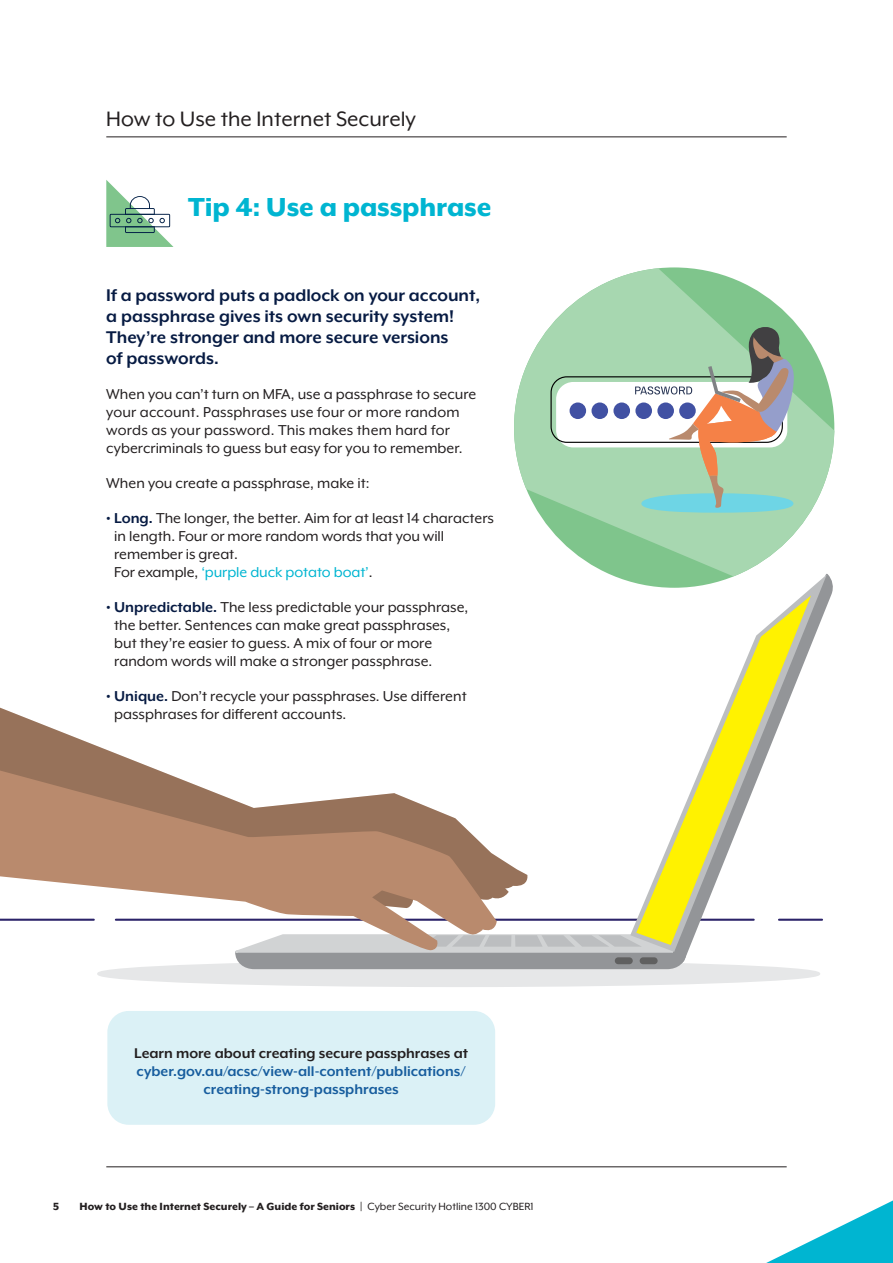
<style>
.page{position:relative;width:893px;height:1263px;background:#fff}
.page>*{position:absolute;margin:0;border:0;box-sizing:border-box;transform-origin:0 0}
.Large_Headline_Red{font:800 30px "Mr Eaves XL Mod OT";letter-spacing:-.005em;color:#00b5d1}
.t1{font:24px "Mr Eaves XL Mod OT";color:#231f20}
.Intro_Paragraph_Bold{font:700 19.5px/21px "Mr Eaves XL Mod OT";color:#071b43}
.Body_Copy_Regular_Bl{font:16.5px/18px "Mr Eaves XL Mod OT";color:#231f20}
.Body_Copy_Regular_Bl-2{font:700 16.2px/18px "Mr Eaves XL Mod OT";color:#175d9e;text-align:center}
.t2{font:800 12px "Mr Eaves XL Mod OT";color:#231f20}
.s1{color:#fff}
.s2{font-weight:700;color:#071b43}
.s3{color:#00b5d1}
.s4{color:#231f20}
.s5{font-weight:400}
</style>
<div class="page">
<svg style="left:514px;top:267px;width:320px;height:315px;fill:#a7d7b0"></svg>
<div style="left:556px;top:382px;width:231px;height:65px;background:#fff;border-radius:17px"></div>
<div style="left:550px;top:376px;width:233px;height:67px;border:1px solid #000;border-radius:16px"></div>
<div style="left:570px;top:402px;width:16px;height:17px;background:#4151a3;border-radius:50%"></div>
<div style="left:591px;top:402px;width:17px;height:17px;background:#4151a3;border-radius:50%"></div>
<div style="left:613px;top:402px;width:17px;height:17px;background:#4151a3;border-radius:50%"></div>
<div style="left:641px;top:493px;width:152px;height:20px;background:#6ed5e5;border-radius:50%"></div>
<svg style="left:635px;top:325px;width:159px;height:184px"></svg>
<hr style="left:116px;top:919px;width:638px;height:2px;background:#2b2369">
<div style="left:98px;top:961px;width:721px;height:25px;background:#e6e7e8;border-radius:50%"></div>
<div style="left:97px;top:960px;width:723px;height:27px;border:2px solid #e6e7e8;border-radius:50%"></div>
<svg style="left:0;top:707px;width:527px;height:192px"></svg>
<svg style="left:668px;top:571px;width:165px;height:400px"></svg>
<svg style="left:630px;top:574px;width:197px;height:378px"></svg>
<svg style="left:636px;top:595px;width:175px;height:350px"></svg>
<svg style="left:224px;top:933px;width:463px;height:37px"></svg>
<div style="left:640px;top:957px;width:18px;height:7px;background:#606060;border-radius:3px"></div>
<div style="left:615px;top:957px;width:18px;height:7px;background:#606060;border-radius:3px"></div>
<svg style="left:0;top:744px;width:497px;height:207px"></svg>
<svg style="left:766px;top:1200px;width:127px;height:63px"></svg>
<hr style="left:106px;top:136px;width:681px;height:1px;background:#231f20">
<hr style="left:106px;top:1166px;width:681px;height:1px;background:#231f20">
<svg style="left:106px;top:180px;width:67px;height:67px"></svg>
<div style="left:107px;top:1011px;width:388px;height:114px;background:#dbf1f6;border-radius:21px"></div>
<h2 class="t1" style="left:106px;top:106px;width:311px">How to Use the Internet Securely</h2>
<p class="Large_Headline_Red" style="left:188px;top:191px;width:312px">Tip 4: Use a passphrase<span class="s1">.</span></p>
<p class="Intro_Paragraph_Bold" style="left:106px;top:285px;width:375px">If a password puts a padlock on your account, a passphrase gives its own security system!<br>They’re stronger and more secure versions<br>of passwords.</p>
<p class="Body_Copy_Regular_Bl" style="left:106px;top:385px;width:372px">When you can’t turn on MFA, use a passphrase to secure your account. Passphrases use four or more random words as your password. This makes them hard for cybercriminals to guess but easy for you to remember.</p>
<p class="Body_Copy_Regular_Bl" style="left:106px;top:474px;width:265px">When you create a passphrase, make it:</p>
<p class="Body_Copy_Regular_Bl" style="left:114px;top:509px;width:381px;text-indent:-8px"><span class="s2">• Long.</span> The longer, the better. Aim for at least 14 characters in length. Four or more random words that you will remember is great.<br>For example, <span class="s3">‘purple duck potato boat’</span>.</p>
<p class="Body_Copy_Regular_Bl" style="left:114px;top:598px;width:356px;text-indent:-8px"><span class="s2">• Unpredictable.</span> The less predictable your passphrase, the better. Sentences can make great passphrases, but they’re easier to guess. A mix of four or more random words will make a stronger passphrase.</p>
<p class="Body_Copy_Regular_Bl" style="left:114px;top:687px;width:354px;text-indent:-8px"><span class="s2">• Unique.</span> Don’t recycle your passphrases. Use different passphrases for different accounts.</p>
<p class="Body_Copy_Regular_Bl-2" style="left:134px;top:1044px;width:335px"><span class="s4">Learn more about creating secure passphrases at </span>cyber.gov.au/acsc/view-all-content/publications/ creating-strong-passphrases</p>
<p class="t2" style="left:53px;top:1200px;width:7px">5</p>
<p class="t2" style="left:80px;top:1200px;width:456px">How to Use the Internet Securely – A Guide for Seniors | <span class="s5">Cyber Security Hotline 1300 CYBER1</span></p>
</div>
